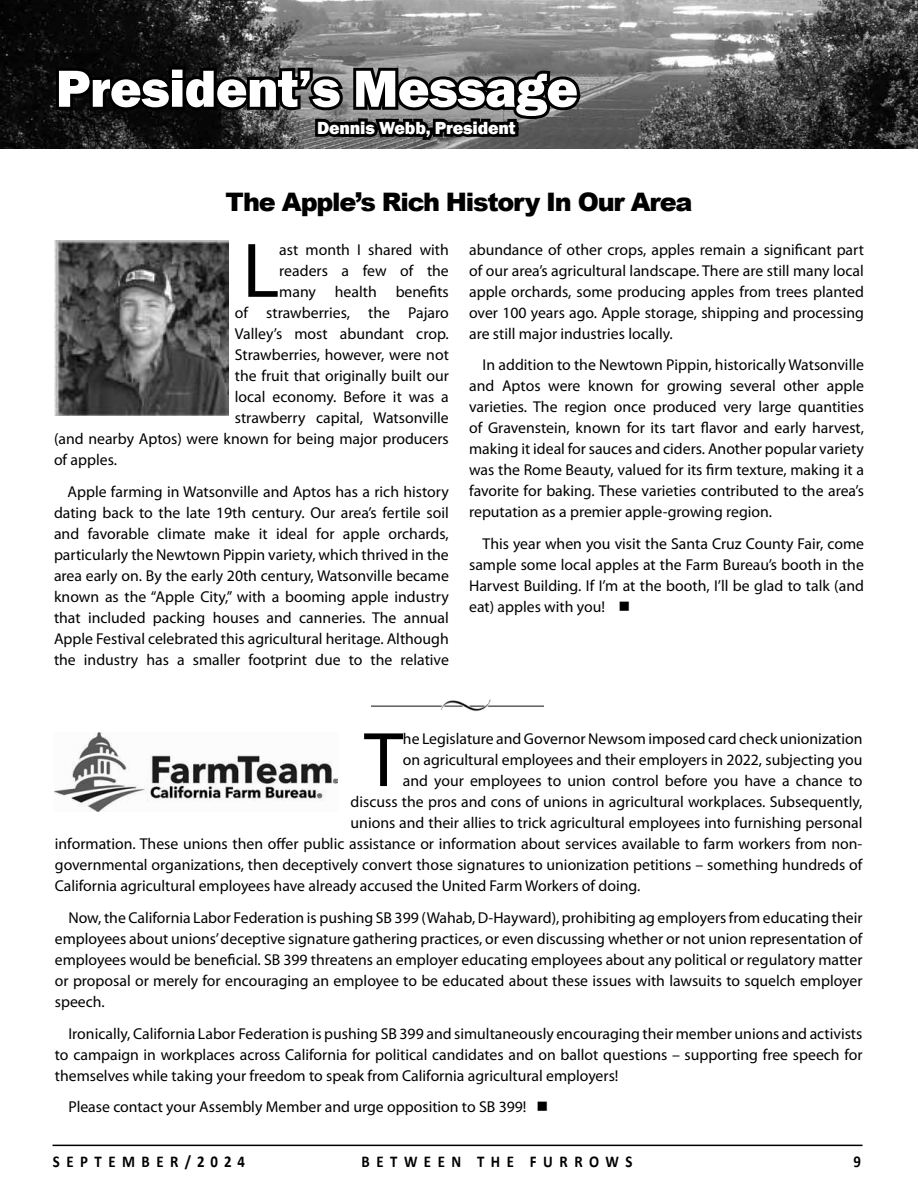
<style>
.page{position:relative;width:918px;height:1188px;background:#fff}
.page>*{position:absolute;margin:0;border:0;box-sizing:border-box;transform-origin:0 0}
.t1{font:78px "Myriad Pro";color:#000}
.t2{font:800 54px "Franklin Gothic";letter-spacing:-.01em;color:#fff}
.t3{font:900 25.5px "Arial";letter-spacing:-.05em;color:#000}
.t4{font:800 18px "Franklin Gothic";letter-spacing:-.01em;color:#fff}
.t5{font:700 16.5px "Calibri";letter-spacing:.44em;color:#000;scale:.9 1}
.t6{font:15.75px/21px "Myriad Pro";color:#000;text-align:justify}
</style>
<div class="page">
<hr style="left:53px;top:1145px;width:810px;height:1px;background:#000">
<img style="left:0;top:0;width:918px;height:149px">
<img style="left:55px;top:240px;width:173px;height:176px">
<img style="left:372px;top:699px;width:171px;height:12px">
<img style="left:55px;top:732px;width:282px;height:80px">
<svg style="left:53px;top:34px;width:531px;height:115px;background:#3a3a3a"></svg>
<h2 class="t2" style="left:56px;top:54px;width:524px">President’s Message</h2>
<p class="t4" style="left:317px;top:116px;width:200px">Dennis Webb, President</p>
<h3 class="t3" style="left:225px;top:184px;width:469px">The Apple’s Rich History In Our Area</h3>
<h1 class="t1" style="left:242px;top:223px;width:38px">L</h1>
<p class="t6" style="left:279px;top:239px;width:171px">ast month I shared with</p>
<p class="t6" style="left:469px;top:239px;width:396px">abundance of other crops, apples remain a significant part of our area’s agricultural landscape. There are still many local apple orchards, some producing apples from trees planted over 100 years ago. Apple storage, shipping and processing are still major industries locally.</p>
<p class="t6" style="left:469px;top:354px;width:396px;text-indent:13px">In addition to the Newtown Pippin, historically Watsonville and Aptos were known for growing several other apple varieties. The region once produced very large quantities of Gravenstein, known for its tart flavor and early harvest, making it ideal for sauces and ciders. Another popular variety was the Rome Beauty, valued for its firm texture, making it a favorite for baking. These varieties contributed to the area’s reputation as a premier apple-growing region.</p>
<p class="t6" style="left:469px;top:533px;width:396px;text-indent:13px">This year when you visit the Santa Cruz County Fair, come sample some local apples at the Farm Bureau’s booth in the Harvest Building. If I’m at the booth, I’ll be glad to talk (and eat) apples with you! ■</p>
<p class="t6" style="left:279px;top:260px;width:171px">readers a few of the</p>
<p class="t6" style="left:279px;top:281px;width:171px">many health benefits</p>
<p class="t6" style="left:235px;top:302px;width:216px">of strawberries, the Pajaro</p>
<p class="t6" style="left:235px;top:323px;width:216px">Valley’s most abundant crop.</p>
<p class="t6" style="left:235px;top:344px;width:216px">Strawberries, however, were not</p>
<p class="t6" style="left:235px;top:365px;width:216px">the fruit that originally built our</p>
<p class="t6" style="left:235px;top:386px;width:216px">local economy. Before it was a</p>
<p class="t6" style="left:235px;top:407px;width:216px">strawberry capital, Watsonville</p>
<p class="t6" style="left:54px;top:428px;width:396px">(and nearby Aptos) were known for being major producers</p>
<p class="t6" style="left:54px;top:449px;width:65px">of apples.</p>
<p class="t6" style="left:54px;top:481px;width:396px;text-indent:13px">Apple farming in Watsonville and Aptos has a rich history dating back to the late 19th century. Our area’s fertile soil and favorable climate make it ideal for apple orchards, particularly the Newtown Pippin variety, which thrived in the area early on. By the early 20th century, Watsonville became known as the “Apple City,” with a booming apple industry that included packing houses and canneries. The annual Apple Festival celebrated this agricultural heritage. Although the industry has a smaller footprint due to the relative</p>
<h1 class="t1" style="left:364px;top:712px;width:40px">T</h1>
<p class="t6" style="left:403px;top:728px;width:461px">he Legislature and Governor Newsom imposed card check unionization</p>
<p class="t6" style="left:403px;top:749px;width:461px">on agricultural employees and their employers in 2022, subjecting you</p>
<p class="t6" style="left:403px;top:770px;width:461px">and your employees to union control before you have a chance to</p>
<p class="t6" style="left:351px;top:791px;width:513px">discuss the pros and cons of unions in agricultural workplaces. Subsequently,</p>
<p class="t6" style="left:351px;top:812px;width:513px">unions and their allies to trick agricultural employees into furnishing personal</p>
<p class="t6" style="left:55px;top:833px;width:809px">information. These unions then offer public assistance or information about services available to farm workers from non-</p>
<p class="t6" style="left:55px;top:854px;width:809px">governmental organizations, then deceptively convert those signatures to unionization petitions – something hundreds of</p>
<p class="t6" style="left:55px;top:875px;width:587px">California agricultural employees have already accused the United Farm Workers of doing.</p>
<p class="t6" style="left:55px;top:907px;width:809px;text-indent:13px">Now, the California Labor Federation is pushing SB 399 (Wahab, D-Hayward), prohibiting ag employers from educating their employees about unions’ deceptive signature gathering practices, or even discussing whether or not union representation of employees would be beneficial. SB 399 threatens an employer educating employees about any political or regulatory matter or proposal or merely for encouraging an employee to be educated about these issues with lawsuits to squelch employer speech.</p>
<p class="t6" style="left:55px;top:1023px;width:809px;text-indent:13px">Ironically, California Labor Federation is pushing SB 399 and simultaneously encouraging their member unions and activists to campaign in workplaces across California for political candidates and on ballot questions – supporting free speech for themselves while taking your freedom to speak from California agricultural employers!</p>
<p class="t6" style="left:68px;top:1096px;width:481px">Please contact your Assembly Member and urge opposition to SB 399! ■</p>
<p class="t5" style="left:53px;top:1151px;width:93px">SEPTEMB</p>
<p class="t5" style="left:156px;top:1151px;width:100px">ER/2024</p>
<p class="t5" style="left:362px;top:1151px;width:301px">BETWEEN TH E FURRO WS</p>
<p class="t5" style="left:853px;top:1151px;width:10px">9</p>
</div>
